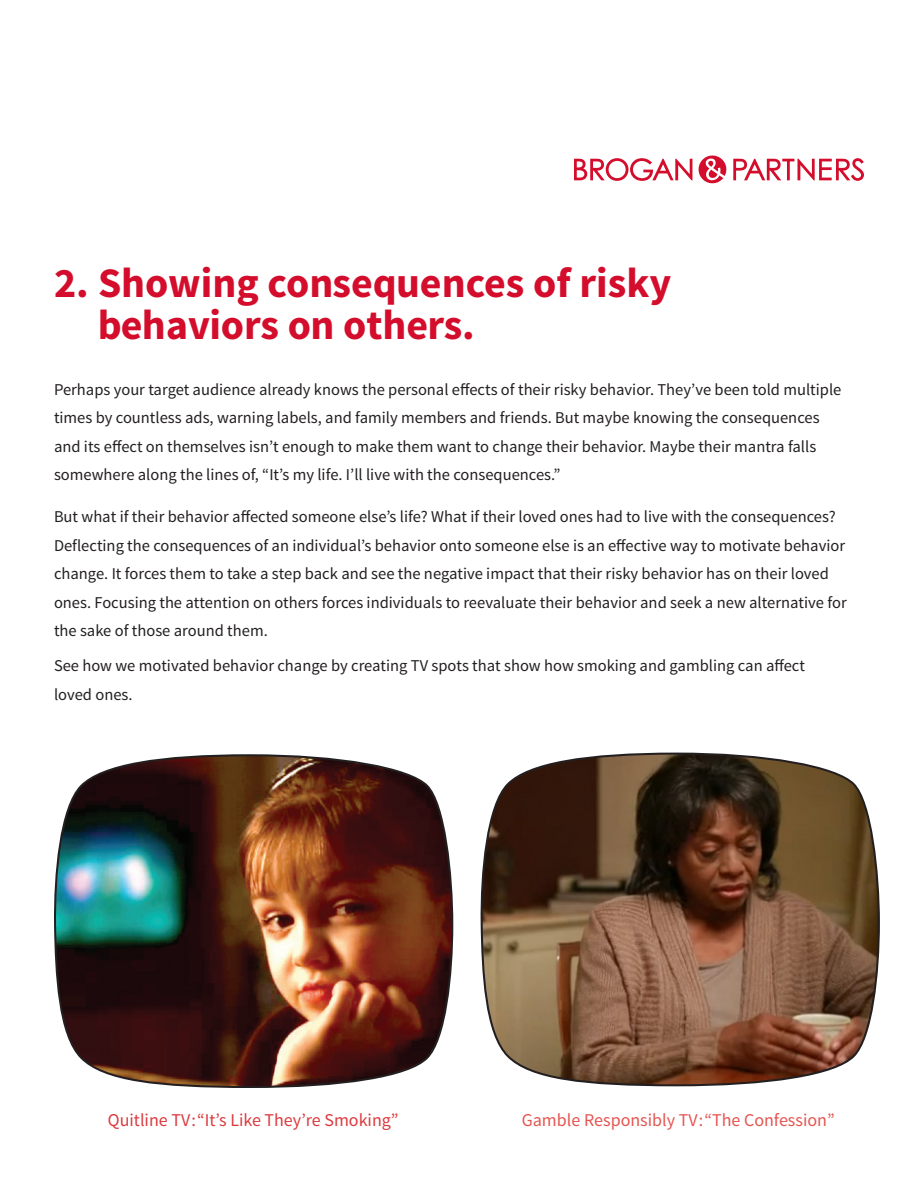
<style>
.page{position:relative;width:918px;height:1188px;background:#fff}
.page>*{position:absolute;margin:0;border:0;box-sizing:border-box;transform-origin:0 0}
.t1{font:700 42px/42px "Source Sans Pro";color:#d30d2b}
.t2{font:18px "Source Sans Pro";color:#dc3a3e}
.t3{font:18px "Source Sans Pro";color:#e45551}
.t4{font:16.5px/28.5px "Source Sans Pro";color:#231f20}
</style>
<div class="page">
<svg style="left:574px;top:156px;width:153px;height:27px"></svg>
<svg style="left:733px;top:158px;width:131px;height:23px"></svg>
<img style="left:54px;top:754px;width:400px;height:334px">
<svg style="left:480px;top:752px;width:400px;height:335px"></svg>
<p class="t1" style="left:98px;top:264px;width:575px;text-indent:-44px">2. Showing consequences of risky behaviors on others.</p>
<p class="t4" style="left:54px;top:375px;width:789px">Perhaps your target audience already knows the personal effects of their risky behavior. They’ve been told multiple times by countless ads, warning labels, and family members and friends. But maybe knowing the consequences and its effect on themselves isn’t enough to make them want to change their behavior. Maybe their mantra falls somewhere along the lines of, “It’s my life. I’ll live with the consequences.”</p>
<p class="t4" style="left:54px;top:503px;width:794px">But what if their behavior affected someone else’s life? What if their loved ones had to live with the consequences?<br>Deflecting the consequences of an individual’s behavior onto someone else is an effective way to motivate behavior change. It forces them to take a step back and see the negative impact that their risky behavior has on their loved ones. Focusing the attention on others forces individuals to reevaluate their behavior and seek a new alternative for the sake of those around them.</p>
<p class="t4" style="left:54px;top:652px;width:753px">See how we motivated behavior change by creating TV spots that show how smoking and gambling can affect loved ones.</p>
<p class="t2" style="left:108px;top:1109px;width:292px">Quitline TV:“It’s Like They’re Smoking”</p>
<p class="t3" style="left:522px;top:1109px;width:315px">Gamble Responsibly TV:“The Confession”</p>
</div>
